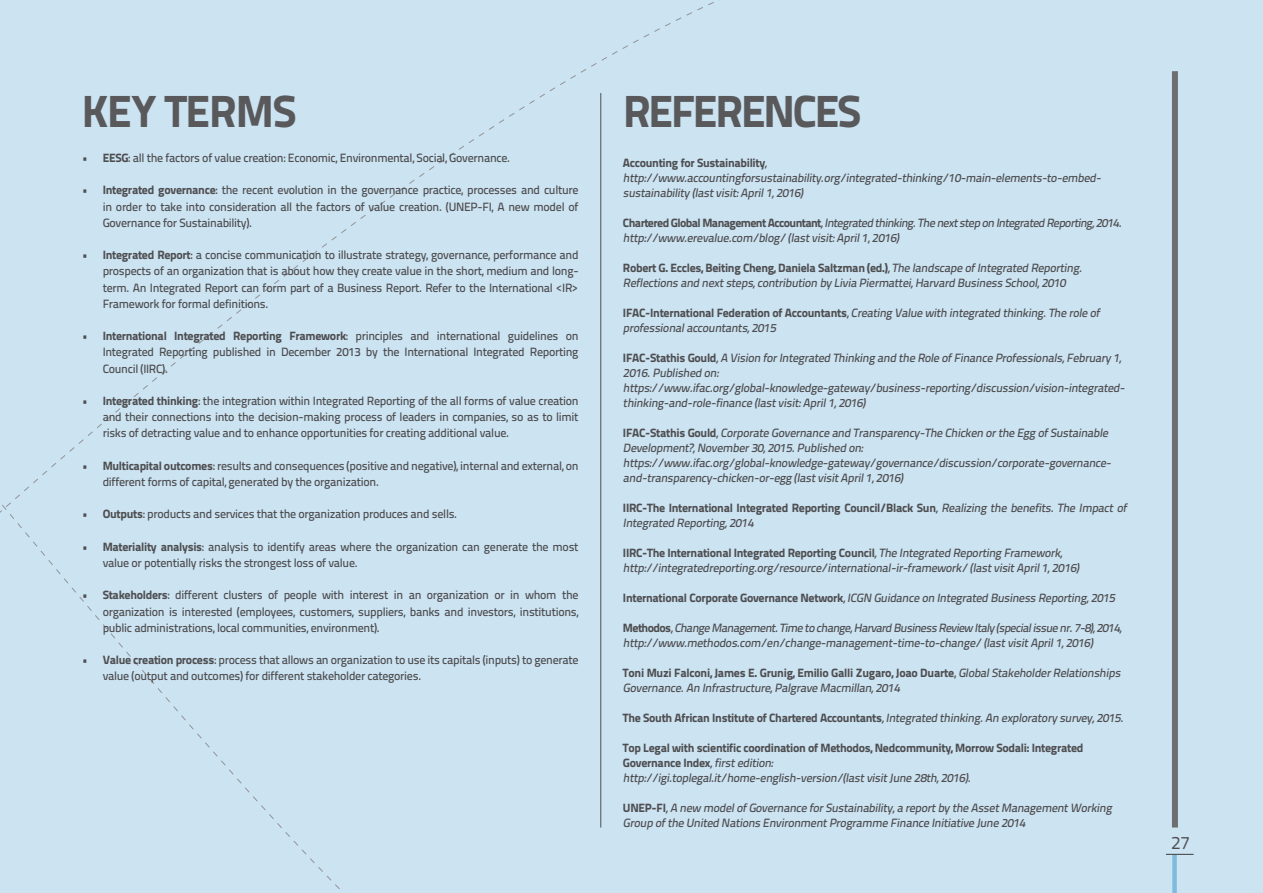
<style>
.page{position:relative;width:1263px;height:893px;background:#cce3f2}
.page>*{position:absolute;margin:0;border:0;box-sizing:border-box;transform-origin:0 0}
.t1{font:800 45px "Titillium Text 22 L";letter-spacing:-.05em;color:#59595b}
.t2{font:800 45px "Titillium Text 22 L";letter-spacing:-.025em;color:#59595b}
.t3{font:18px "Titillium Text 22 L";color:#4e4e50}
.t4{font:italic 500 12px/15px "Titillium Text 22 L";color:#4e4e50}
.t5{font:500 12px/16.2px "Titillium Text 22 L";letter-spacing:-.025em;color:#4e4e50;text-align:justify}
.t6{font:800 12px/15px "Titillium Text 22 L";letter-spacing:-.025em;color:#4e4e50}
.s1{font-weight:800}
.s2{font-weight:800;font-style:normal}
.s3{font-style:normal}
.s4{font-weight:500;font-style:italic}
</style>
<div class="page">
<hr style="left:600px;top:93px;width:1px;height:734px;background:#4e4e50">
<div style="left:1172px;top:71px;width:6px;height:756px;background:#6d6e70"></div>
<div style="left:1172px;top:854px;width:5px;height:39px;background:#80bade"></div>
<svg style="left:1166px;top:854px;width:27px;height:1px"></svg>
<h1 class="t2" style="left:82px;top:75px;width:216px">KEY TERMS</h1>
<h1 class="t1" style="left:623px;top:76px;width:240px">REFERENCES</h1>
<p class="t5" style="left:82px;top:149px;width:430px"><span class="s1">• EESG</span>: all the factors of value creation: Economic, Environmental, Social, Governance.</p>
<p class="t5" style="left:103px;top:181px;width:477px;text-indent:-21px"><span class="s1">• Integrated governance</span>: the recent evolution in the governance practice, processes and culture in order to take into consideration all the factors of value creation. (UNEP-FI, A new model of Governance for Sustainability).</p>
<p class="t5" style="left:103px;top:246px;width:477px;text-indent:-21px"><span class="s1">• Integrated Report</span>: a concise communication to illustrate strategy, governance, performance and prospects of an organization that is about how they create value in the short, medium and long&shy;term. An Integrated Report can form part of a Business Report. Refer to the International &lt;IR&gt; Framework for formal definitions.</p>
<p class="t5" style="left:103px;top:327px;width:477px;text-indent:-21px"><span class="s1">• International Integrated Reporting Framework</span>: principles and international guidelines on Integrated Reporting published in December 2013 by the International Integrated Reporting Council (IIRC).</p>
<p class="t5" style="left:103px;top:392px;width:477px;text-indent:-21px"><span class="s1">• Integrated thinking</span>: the integration within Integrated Reporting of the all forms of value creation and their connections into the decision-making process of leaders in companies, so as to limit risks of detracting value and to enhance opportunities for creating additional value.</p>
<p class="t5" style="left:103px;top:457px;width:477px;text-indent:-21px"><span class="s1">• Multicapital outcomes</span>: results and consequences (positive and negative), internal and external, on different forms of capital, generated by the organization.</p>
<p class="t5" style="left:82px;top:505px;width:377px"><span class="s1">• Outputs</span>: products and services that the organization produces and sells.</p>
<p class="t5" style="left:103px;top:538px;width:477px;text-indent:-21px"><span class="s1">• Materiality analysis</span>: analysis to identify areas where the organization can generate the most value or potentially risks the strongest loss of value.</p>
<p class="t5" style="left:103px;top:586px;width:477px;text-indent:-21px"><span class="s1">• Stakeholders</span>: different clusters of people with interest in an organization or in whom the organization is interested (employees, customers, suppliers, banks and investors, institutions, public administrations, local communities, environment).</p>
<p class="t5" style="left:103px;top:651px;width:477px;text-indent:-21px"><span class="s1">• Value creation process</span>: process that allows an organization to use its capitals (inputs) to generate value (output and outcomes) for different stakeholder categories.</p>
<p class="t4" style="left:623px;top:154px;width:482px"><span class="s2">Accounting for Sustainability</span>, http://www.accountingforsustainability.org/integrated-thinking/10-main-elements-to-embed&shy;sustainability(lastvisit:April1,2016)</p>
<p class="t4" style="left:623px;top:214px;width:503px"><span class="s2">C h a rte re d G l o b a l M a n a ge m e n t Acco u n ta n t</span>,Integratedthinking.Thenextstepon IntegratedReporting,2014. http://www.erevalue.com/blog/ (lastvisit:April1,2016)</p>
<p class="t4" style="left:623px;top:259px;width:463px"><span class="s2">Robert G. Eccles, Beiting Cheng, Daniela Saltzman (ed.)</span>,The landscape ofIntegrated Reporting.<br>Reflections and nextsteps,contribution byLivia Piermattei,Harvard Business School,2010</p>
<p class="t4" style="left:623px;top:304px;width:481px"><span class="s2">IFAC-International Federation of Accountants</span>,Creating Value with integrated thinking.The role of professionalaccountants,2015</p>
<p class="t4" style="left:623px;top:349px;width:506px"><span class="s2">I FAC - Stat h i s G o u l d</span>,A Vision forIntegrated Thinking and the Role ofFinance Professionals,February1, 2016.Published on: https://www.ifac.org/global-knowledge-gateway/business-reporting/discussion/vision-integrated&shy;thinking-and-role-finance (lastvisit:April1,2016)</p>
<p class="t4" style="left:623px;top:424px;width:492px"><span class="s2">I FAC - Stat h i s G o u l d</span>,Corporate Governance and Transparency-The Chicken orthe Egg ofSustainable Development?,November30,2015.Published on: https://www.ifac.org/global-knowledge-gateway/governance/discussion/corporate-governance&shy;and-transparency-chicken-or-egg (lastvisitApril1,2016)</p>
<p class="t4" style="left:623px;top:499px;width:508px"><span class="s2">IIRC-The International Integrated Reporting Council/Black Sun</span>, Realizing the benefits. The Impact of<br>Integrated Reporting,2014</p>
<p class="t4" style="left:623px;top:544px;width:460px"><span class="s2">IIRC-The International Integrated Reporting Council</span>,The Integrated Reporting Framework, http://integratedreporting.org/resource/international-ir-framework/ (lastvisitApril1,2016)</p>
<p class="t4" style="left:623px;top:589px;width:496px"><span class="s2">I nte r n at i o n a l Co r po rate G ove r n a n ce N etwo r k</span>,ICGN Guidance on Integrated Business Reporting,2015</p>
<p class="t4" style="left:623px;top:619px;width:503px"><span class="s2">M e t h o d o s</span>,ChangeManagement.Timetochange,HarvardBusinessReview Italy(specialissuenr.7-8),2014, http://www.methodos.com/en/change-management-time-to-change/ (lastvisitApril1,2016)</p>
<p class="t4" style="left:623px;top:664px;width:502px"><span class="s2">Toni Muzi Falconi, James E. Grunig, Emilio Galli Zugaro, Joao Duarte</span><span class="s3">,</span> GlobalStakeholderRelationships<br>Governance.An Infrastructure,Palgrave Macmillan,2014</p>
<p class="t6" style="left:623px;top:709px;width:505px">The South African Institute of Chartered Accountants<span class="s4">,Integrated thinking.An exploratorysurvey,2015.</span></p>
<p class="t6" style="left:623px;top:739px;width:462px">Top Legal with scientific coordination of Methodos, Nedcommunity, Morrow Sodali: Integrated<br>Governance Index<span class="s4">,firstedition:<br>http://igi.toplegal.it/home-english-version/(lastvisitJune 28th,2016).</span></p>
<p class="t4" style="left:623px;top:799px;width:493px"><span class="s2">U N E P - F I</span> ,A new modelofGovernance forSustainability,a reportbythe AssetManagementWorking<br>Group ofthe United Nations EnvironmentProgramme Finance Initiative June 2014</p>
<h2 class="t3" style="left:1171px;top:830px;width:21px">27</h2>
</div>
